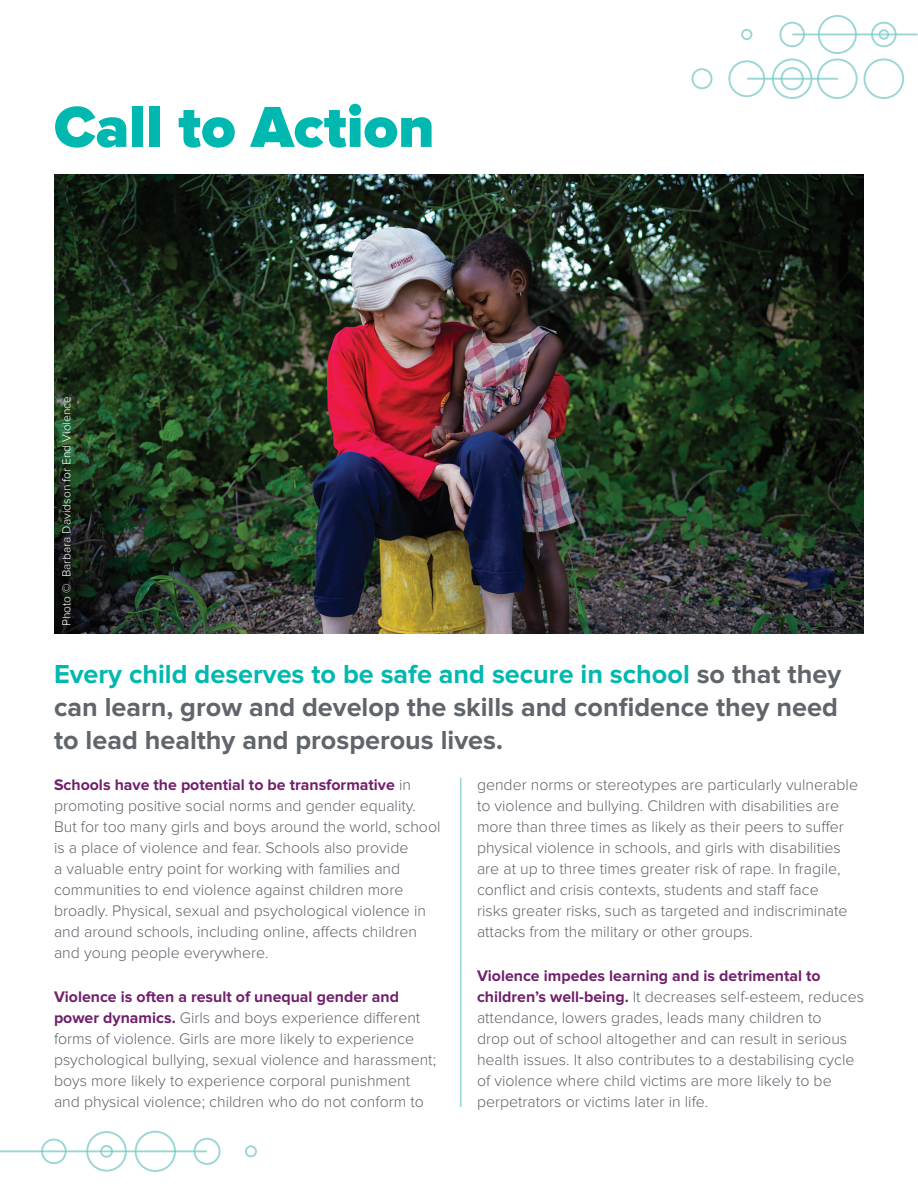
<style>
.page{position:relative;width:918px;height:1188px;background:#fff}
.page>*{position:absolute;margin:0;border:0;box-sizing:border-box;transform-origin:0 0}
.big_head{font:900 60px "Proxima Nova";color:#00b8af}
.Headline_style{font:700 27px/33px "Proxima Nova";color:#5f656b}
.text{font:300 15.9px/21px "Proxima Nova";color:#5f656b}
.Paragraph_Style_1{font:300 12px "Proxima Nova";color:#fff}
.s1{color:#00b8af}
.s2{font-weight:700;color:#72206d}
</style>
<div class="page">
<img style="left:54px;top:174px;width:810px;height:460px">
<hr style="left:460px;top:778px;width:2px;height:329px;background:#9bd7d4">
<svg style="left:691px;top:68px;width:22px;height:21px"></svg>
<svg style="left:728px;top:15px;width:190px;height:84px"></svg>
<svg style="left:245px;top:1145px;width:12px;height:12px"></svg>
<svg style="left:0;top:1131px;width:221px;height:41px"></svg>
<p class="big_head" style="left:54px;top:100px;width:382px">Call to Action</p>
<p class="Paragraph_Style_1" style="left:61px;top:626px;width:232px;rotate:-90deg">Photo © Barbara Davidson for End Violence</p>
<p class="Headline_style" style="left:54px;top:659px;width:789px"><span class="s1">Every child deserves to be safe and secure in school</span> so that they can learn, grow and develop the skills and confidence they need to lead healthy and prosperous lives.</p>
<p class="text" style="left:54px;top:775px;width:388px"><span class="s2">Schools have the potential to be transformative</span> in promoting positive social norms and gender equality.<br>But for too many girls and boys around the world, school is a place of violence and fear. Schools also provide<br>a valuable entry point for working with families and communities to end violence against children more broadly. Physical, sexual and psychological violence in and around schools, including online, affects children and young people everywhere.</p>
<p class="text" style="left:54px;top:987px;width:384px"><span class="s2">Violence is often a result of unequal gender and power dynamics.</span> Girls and boys experience different forms of violence. Girls are more likely to experience psychological bullying, sexual violence and harassment; boys more likely to experience corporal punishment and physical violence; children who do not conform to</p>
<p class="text" style="left:477px;top:775px;width:383px">gender norms or stereotypes are particularly vulnerable to violence and bullying. Children with disabilities are more than three times as likely as their peers to suffer physical violence in schools, and girls with disabilities are at up to three times greater risk of rape. In fragile, conflict and crisis contexts, students and staff face<br>risks greater risks, such as targeted and indiscriminate attacks from the military or other groups.</p>
<p class="text" style="left:477px;top:966px;width:389px"><span class="s2">Violence impedes learning and is detrimental to children’s well-being.</span> It decreases self-esteem, reduces attendance, lowers grades, leads many children to<br>drop out of school altogether and can result in serious health issues. It also contributes to a destabilising cycle of violence where child victims are more likely to be perpetrators or victims later in life.</p>
</div>
